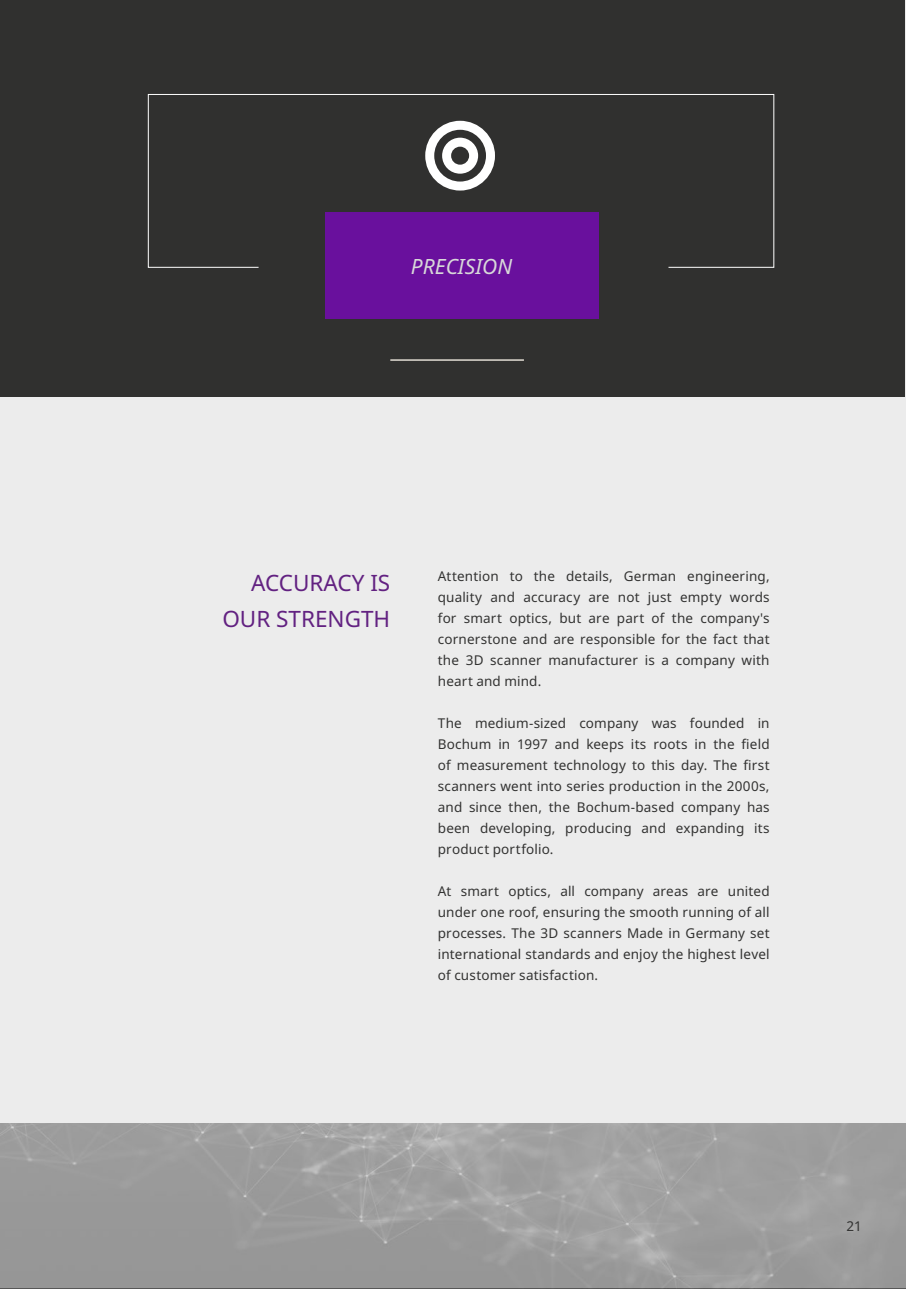
<style>
.page{position:relative;width:906px;height:1289px;background:#fff}
.page>*{position:absolute;margin:0;border:0;box-sizing:border-box;transform-origin:0 0}
.t1{font:22.5px/36px "Noto Sans";color:#622181;text-align:right}
.t2{font:italic 21px "Noto Sans";color:#d8d9d9}
.t3{font:13.5px/21px "Noto Sans";letter-spacing:.01em;color:#30302f;text-align:justify}
</style>
<div class="page">
<div style="left:0;top:0;width:906px;height:1123px;background:#ececec"></div>
<hr style="left:0;top:396px;width:1px;height:262px;background:#4d4d4c">
<div style="left:0;top:0;width:905px;height:396px;background:#30302f"></div>
<hr style="left:390px;top:359px;width:134px;height:2px;background:#e1dcd3">
<div style="left:325px;top:212px;width:273px;height:106px;background:#69109d"></div>
<svg style="left:148px;top:94px;width:626px;height:174px"></svg>
<svg style="left:425px;top:121px;width:70px;height:69px"></svg>
<h2 class="t2" style="left:411px;top:251px;width:103px">PRECISION</h2>
<h1 class="t1" style="left:222px;top:565px;width:169px">ACCURACY IS<br>OUR STRENGTH</h1>
<p class="t3" style="left:438px;top:566px;width:333px">Attention to the details, German engineering, quality and accuracy are not just empty words for smart optics, but are part of the company's cornerstone and are responsible for the fact that the 3D scanner manufacturer is a company with heart and mind.</p>
<p class="t3" style="left:438px;top:713px;width:333px">The medium-sized company was founded in Bochum in 1997 and keeps its roots in the field of measurement technology to this day. The first scanners went into series production in the 2000s, and since then, the Bochum-based company has been developing, producing and expanding its product portfolio.</p>
<p class="t3" style="left:438px;top:881px;width:333px">At smart optics, all company areas are united under one roof, ensuring the smooth running of all processes. The 3D scanners Made in Germany set international standards and enjoy the highest level of customer satisfaction.</p>
<p class="t3" style="left:846px;top:1215px;width:17px">21</p>
</div>
